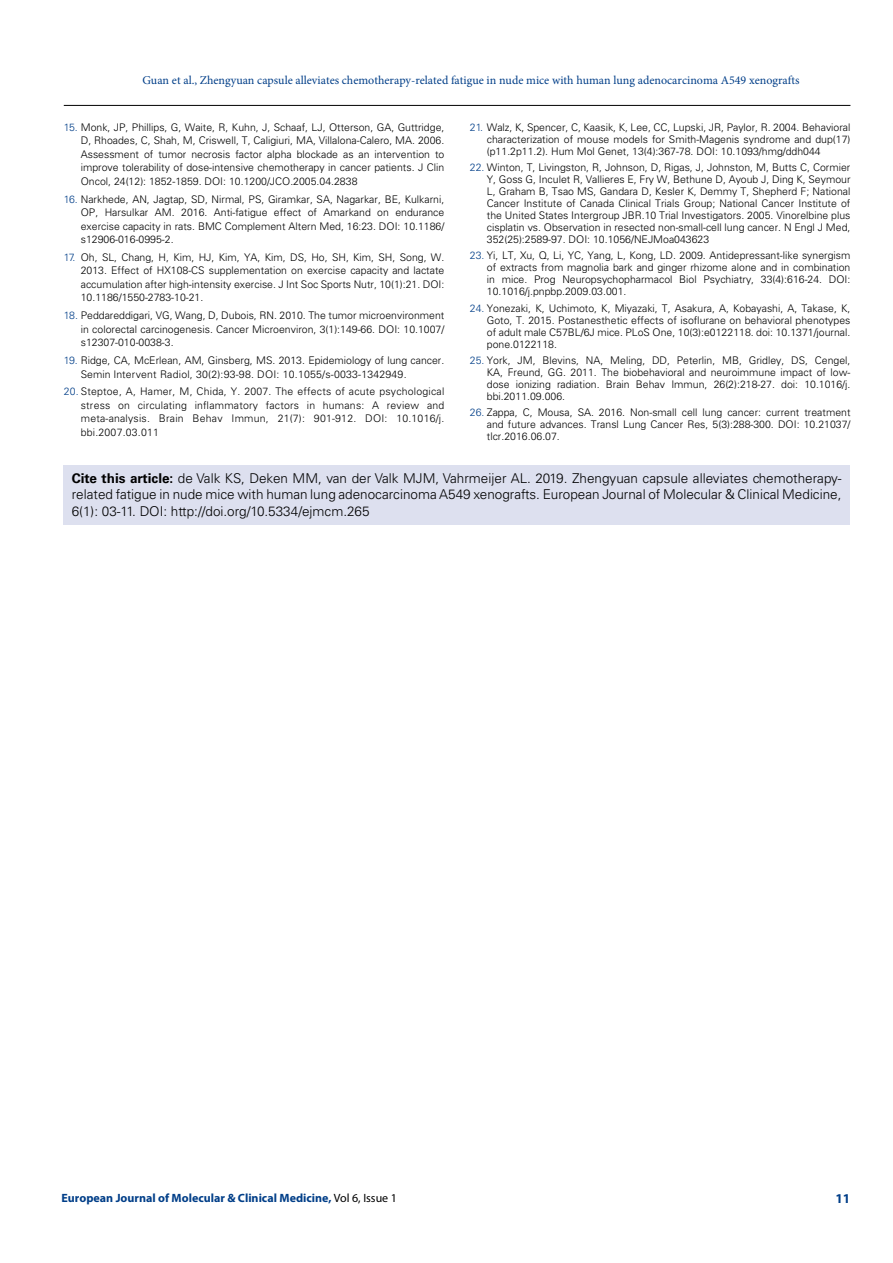
<style>
.page{position:relative;width:893px;height:1263px;background:#fff}
.page>*{position:absolute;margin:0;border:0;box-sizing:border-box;transform-origin:0 0}
.t1{font:300 13.5px/16.2px "Univers LT Std";color:#000;text-align:justify}
.t2{font:700 13.5px "Myriad Pro";color:#003e88}
.t3{font:12px "Minion Pro";color:#003e88}
.t4{font:700 12px "Myriad Pro";color:#003e88}
.t5{font:300 10.5px/12px "Univers LT Std";color:#000;text-align:justify}
.s1{color:#003e88}
.s2{font-weight:700}
.s3{font-weight:400;color:#000}
</style>
<div class="page">
<hr style="left:64px;top:105px;width:786px;height:1px;background:#000">
<div style="left:63px;top:465px;width:787px;height:59px;background:#dde0ef"></div>
<p class="t3" style="left:142px;top:72px;width:659px">Guan et al., Zhengyuan capsule alleviates chemotherapy-related fatigue in nude mice with human lung adenocarcinoma A549 xenografts</p>
<p class="t5" style="left:81px;top:120px;width:365px;line-height:13.5px;text-indent:-17px"><span class="s1">15.</span> Monk, JP, Phillips, G, Waite, R, Kuhn, J, Schaaf, LJ, Otterson, GA, Guttridge, D, Rhoades, C, Shah, M, Criswell, T, Caligiuri, MA, Villalona-Calero, MA. 2006.<br>Assessment of tumor necrosis factor alpha blockade as an intervention to improve tolerability of dose-intensive chemotherapy in cancer patients. J Clin Oncol, 24(12): 1852-1859. DOI: 10.1200/JCO.2005.04.2838</p>
<p class="t5" style="left:81px;top:192px;width:365px;line-height:13.5px;text-indent:-17px"><span class="s1">16.</span> Narkhede, AN, Jagtap, SD, Nirmal, PS, Giramkar, SA, Nagarkar, BE, Kulkarni, OP, Harsulkar AM. 2016. Anti-fatigue effect of Amarkand on endurance exercise capacity in rats. BMC Complement Altern Med, 16:23. DOI: 10.1186/ s12906-016-0995-2.</p>
<p class="t5" style="left:81px;top:250px;width:365px;line-height:13.5px;text-indent:-17px"><span class="s1">17.</span> Oh, SL, Chang, H, Kim, HJ, Kim, YA, Kim, DS, Ho, SH, Kim, SH, Song, W.<br>2013. Effect of HX108-CS supplementation on exercise capacity and lactate accumulation after high-intensity exercise. J Int Soc Sports Nutr, 10(1):21. DOI:<br>10.1186/1550-2783-10-21.</p>
<p class="t5" style="left:81px;top:309px;width:365px;line-height:13.5px;text-indent:-17px"><span class="s1">18.</span> Peddareddigari, VG, Wang, D, Dubois, RN. 2010. The tumor microenvironment in colorectal carcinogenesis. Cancer Microenviron, 3(1):149-66. DOI: 10.1007/ s12307-010-0038-3.</p>
<p class="t5" style="left:81px;top:354px;width:365px;line-height:13.5px;text-indent:-17px"><span class="s1">19.</span> Ridge, CA, McErlean, AM, Ginsberg, MS. 2013. Epidemiology of lung cancer.<br>Semin Intervent Radiol, 30(2):93-98. DOI: 10.1055/s-0033-1342949.</p>
<p class="t5" style="left:81px;top:385px;width:365px;line-height:13.5px;text-indent:-17px"><span class="s1">20.</span> Steptoe, A, Hamer, M, Chida, Y. 2007. The effects of acute psychological stress on circulating inflammatory factors in humans: A review and meta-analysis. Brain Behav Immun, 21(7): 901-912. DOI: 10.1016/j. bbi.2007.03.011</p>
<p class="t1" style="left:72px;top:470px;width:771px"><span class="s2">Cite this article:</span> de Valk KS, Deken MM, van der Valk MJM, Vahrmeijer AL. 2019. Zhengyuan capsule alleviates chemotherapy&shy;related fatigue in nude mice with human lung adenocarcinoma A549 xenografts. European Journal of Molecular &amp; Clinical Medicine, 6(1): 03-11. DOI: http://doi.org/10.5334/ejmcm.265</p>
<p class="t5" style="left:487px;top:121px;width:365px;text-indent:-17px"><span class="s1">21.</span> Walz, K, Spencer, C, Kaasik, K, Lee, CC, Lupski, JR, Paylor, R. 2004. Behavioral characterization of mouse models for Smith-Magenis syndrome and dup(17) (p11.2p11.2). Hum Mol Genet, 13(4):367-78. DOI: 10.1093/hmg/ddh044</p>
<p class="t5" style="left:487px;top:161px;width:365px;text-indent:-17px"><span class="s1">22.</span> Winton, T, Livingston, R, Johnson, D, Rigas, J, Johnston, M, Butts C, Cormier Y, Goss G, Inculet R, Vallieres E, Fry W, Bethune D, Ayoub J, Ding K, Seymour L, Graham B, Tsao MS, Gandara D, Kesler K, Demmy T, Shepherd F; National Cancer Institute of Canada Clinical Trials Group; National Cancer Institute of the United States Intergroup JBR.10 Trial Investigators. 2005. Vinorelbine plus cisplatin vs. Observation in resected non-small-cell lung cancer. N Engl J Med, 352(25):2589-97. DOI: 10.1056/NEJMoa043623</p>
<p class="t5" style="left:487px;top:250px;width:365px;text-indent:-17px"><span class="s1">23.</span> Yi, LT, Xu, Q, Li, YC, Yang, L, Kong, LD. 2009. Antidepressant-like synergism of extracts from magnolia bark and ginger rhizome alone and in combination in mice. Prog Neuropsychopharmacol Biol Psychiatry, 33(4):616-24. DOI:<br>10.1016/j.pnpbp.2009.03.001.</p>
<p class="t5" style="left:487px;top:302px;width:365px;text-indent:-17px"><span class="s1">24.</span> Yonezaki, K, Uchimoto, K, Miyazaki, T, Asakura, A, Kobayashi, A, Takase, K, Goto, T. 2015. Postanesthetic effects of isoflurane on behavioral phenotypes of adult male C57BL/6J mice. PLoS One, 10(3):e0122118. doi: 10.1371/journal. pone.0122118.</p>
<p class="t5" style="left:487px;top:354px;width:365px;text-indent:-17px"><span class="s1">25.</span> York, JM, Blevins, NA, Meling, DD, Peterlin, MB, Gridley, DS, Cengel, KA, Freund, GG. 2011. The biobehavioral and neuroimmune impact of low&shy;dose ionizing radiation. Brain Behav Immun, 26(2):218-27. doi: 10.1016/j. bbi.2011.09.006.</p>
<p class="t5" style="left:487px;top:406px;width:365px;text-indent:-17px"><span class="s1">26.</span> Zappa, C, Mousa, SA. 2016. Non-small cell lung cancer: current treatment and future advances. Transl Lung Cancer Res, 5(3):288-300. DOI: 10.21037/ tlcr.2016.06.07.</p>
<p class="t4" style="left:62px;top:1190px;width:337px">European Journal of Molecular &amp; Clinical Medicine, <span class="s3">Vol 6, Issue 1</span></p>
<p class="t2" style="left:835px;top:1189px;width:16px">11</p>
</div>
